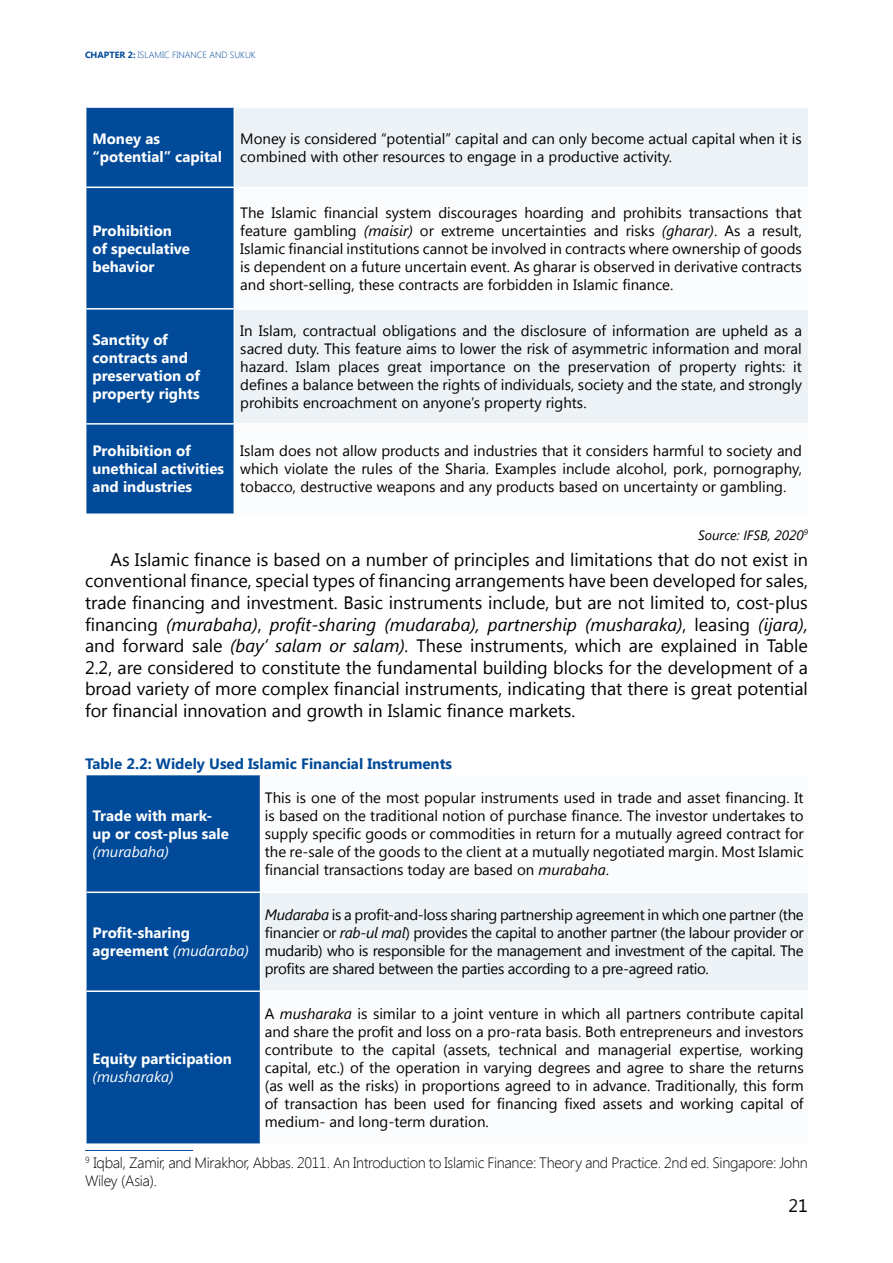
<style>
.page{position:relative;width:893px;height:1263px;background:#fff}
.page>*{position:absolute;margin:0;border:0;box-sizing:border-box;transform-origin:0 0}
.t1{font:18px/21.6px "Segoe UI";color:#000;text-align:justify}
.t2{font:15px/18px "Segoe UI";color:#000;text-align:justify}
.t3{font:700 15px/18px "Segoe UI";color:#fff}
.t4{font:300 15px/18px "Segoe UI";letter-spacing:-.02em;color:#000}
.t5{font:700 15px "Segoe UI";color:#004a99}
.t6{font:italic 15px "Segoe UI";color:#fff}
.t7{font:italic 13.5px "Segoe UI";color:#000}
.t8{font:300 9px "Segoe UI";color:#004a99}
.s1{font-weight:700}
.s2{font-style:italic}
.s3{font-weight:400;font-style:italic}
</style>
<div class="page">
<div style="left:86px;top:108px;width:148px;height:405px;background:#004a99"></div>
<div style="left:235px;top:108px;width:573px;height:79px;background:#ecf2f5"></div>
<div style="left:235px;top:310px;width:573px;height:113px;background:#ecf2f5"></div>
<hr style="left:86px;top:187px;width:148px;height:1px;background:#fff">
<hr style="left:86px;top:308px;width:148px;height:2px;background:#fff">
<hr style="left:86px;top:423px;width:148px;height:2px;background:#fff">
<div style="left:87px;top:775px;width:173px;height:368px;background:#004a99"></div>
<div style="left:261px;top:892px;width:547px;height:99px;background:#ecf2f5"></div>
<hr style="left:87px;top:891px;width:174px;height:2px;background:#fff">
<hr style="left:261px;top:891px;width:547px;height:2px;background:#fff">
<hr style="left:87px;top:990px;width:174px;height:2px;background:#fff">
<hr style="left:261px;top:990px;width:547px;height:2px;background:#fff">
<hr style="left:85px;top:1150px;width:108px;height:1px;background:#004a99">
<p class="t8" style="left:85px;top:48px;width:172px"><span class="s1">CHAPTER 2:</span> ISLAMIC FINANCE AND SUKUK</p>
<p class="t3" style="left:92px;top:129px;width:131px">Money as “potential” capital</p>
<p class="t2" style="left:240px;top:129px;width:563px">Money is considered “potential” capital and can only become actual capital when it is combined with other resources to engage in a productive activity.</p>
<p class="t3" style="left:92px;top:220px;width:99px">Prohibition of speculative behavior</p>
<p class="t2" style="left:240px;top:203px;width:563px">The Islamic financial system discourages hoarding and prohibits transactions that feature gambling <span class="s2">(maisir)</span> or extreme uncertainties and risks <span class="s2">(gharar)</span>. As a result, Islamic financial institutions cannot be involved in contracts where ownership of goods is dependent on a future uncertain event. As gharar is observed in derivative contracts and short-selling, these contracts are forbidden in Islamic finance.</p>
<p class="t3" style="left:92px;top:330px;width:109px">Sanctity of contracts and preservation of property rights</p>
<p class="t2" style="left:240px;top:321px;width:563px">In Islam, contractual obligations and the disclosure of information are upheld as a sacred duty. This feature aims to lower the risk of asymmetric information and moral hazard. Islam places great importance on the preservation of property rights: it defines a balance between the rights of individuals, society and the state, and strongly prohibits encroachment on anyone’s property rights.</p>
<p class="t3" style="left:92px;top:441px;width:133px">Prohibition of unethical activities and industries</p>
<p class="t2" style="left:240px;top:441px;width:563px">Islam does not allow products and industries that it considers harmful to society and which violate the rules of the Sharia. Examples include alcohol, pork, pornography, tobacco, destructive weapons and any products based on uncertainty or gambling.</p>
<p class="t7" style="left:698px;top:526px;width:111px">Source: IFSB, 2020<sup>9</sup></p>
<p class="t1" style="left:85px;top:548px;width:724px;text-indent:26px">As Islamic finance is based on a number of principles and limitations that do not exist in conventional finance, special types of financing arrangements have been developed for sales, trade financing and investment. Basic instruments include, but are not limited to, cost-plus financing <span class="s2">(murabaha)</span>, <span class="s2">profit-sharing (mudaraba), partnership (musharaka)</span>, leasing <span class="s2">(ijara), </span>and forward sale <span class="s2">(bay’ salam or salam).</span> These instruments, which are explained in Table 2.2, are considered to constitute the fundamental building blocks for the development of a broad variety of more complex financial instruments, indicating that there is great potential for financial innovation and growth in Islamic finance markets.</p>
<p class="t5" style="left:85px;top:753px;width:369px">Table 2.2: Widely Used Islamic Financial Instruments</p>
<p class="t3" style="left:93px;top:806px;width:138px">Trade with mark&shy;up or cost-plus sale</p>
<p class="t6" style="left:93px;top:841px;width:78px">(murabaha)</p>
<p class="t2" style="left:265px;top:788px;width:540px">This is one of the most popular instruments used in trade and asset financing. It is based on the traditional notion of purchase finance. The investor undertakes to supply specific goods or commodities in return for a mutually agreed contract for the re-sale of the goods to the client at a mutually negotiated margin. Most Islamic financial transactions today are based on <span class="s2">murabaha</span>.</p>
<p class="t3" style="left:93px;top:923px;width:158px">Profit-sharing agreement <span class="s3">(mudaraba)</span></p>
<p class="t2" style="left:265px;top:905px;width:540px"><span class="s2">Mudaraba</span> is a profit-and-loss sharing partnership agreement in which one partner (the financier or <span class="s2">rab-ul mal</span>) provides the capital to another partner (the labour provider or mudarib) who is responsible for the management and investment of the capital. The profits are shared between the parties according to a pre-agreed ratio.</p>
<p class="t2" style="left:265px;top:1004px;width:540px">A <span class="s2">musharaka</span> is similar to a joint venture in which all partners contribute capital and share the profit and loss on a pro-rata basis. Both entrepreneurs and investors contribute to the capital (assets, technical and managerial expertise, working capital, etc.) of the operation in varying degrees and agree to share the returns (as well as the risks) in proportions agreed to in advance. Traditionally, this form of transaction has been used for financing fixed assets and working capital of medium- and long-term duration.</p>
<p class="t4" style="left:85px;top:1153px;width:724px"><sup>9</sup> Iqbal, Zamir, and Mirakhor, Abbas. 2011. An Introduction to Islamic Finance: Theory and Practice. 2nd ed. Singapore: John<br>Wiley (Asia).</p>
<p class="t3" style="left:93px;top:1049px;width:141px">Equity participation</p>
<p class="t6" style="left:93px;top:1066px;width:83px">(musharaka)</p>
<p class="t1" style="left:788px;top:1194px;width:21px">21</p>
</div>
